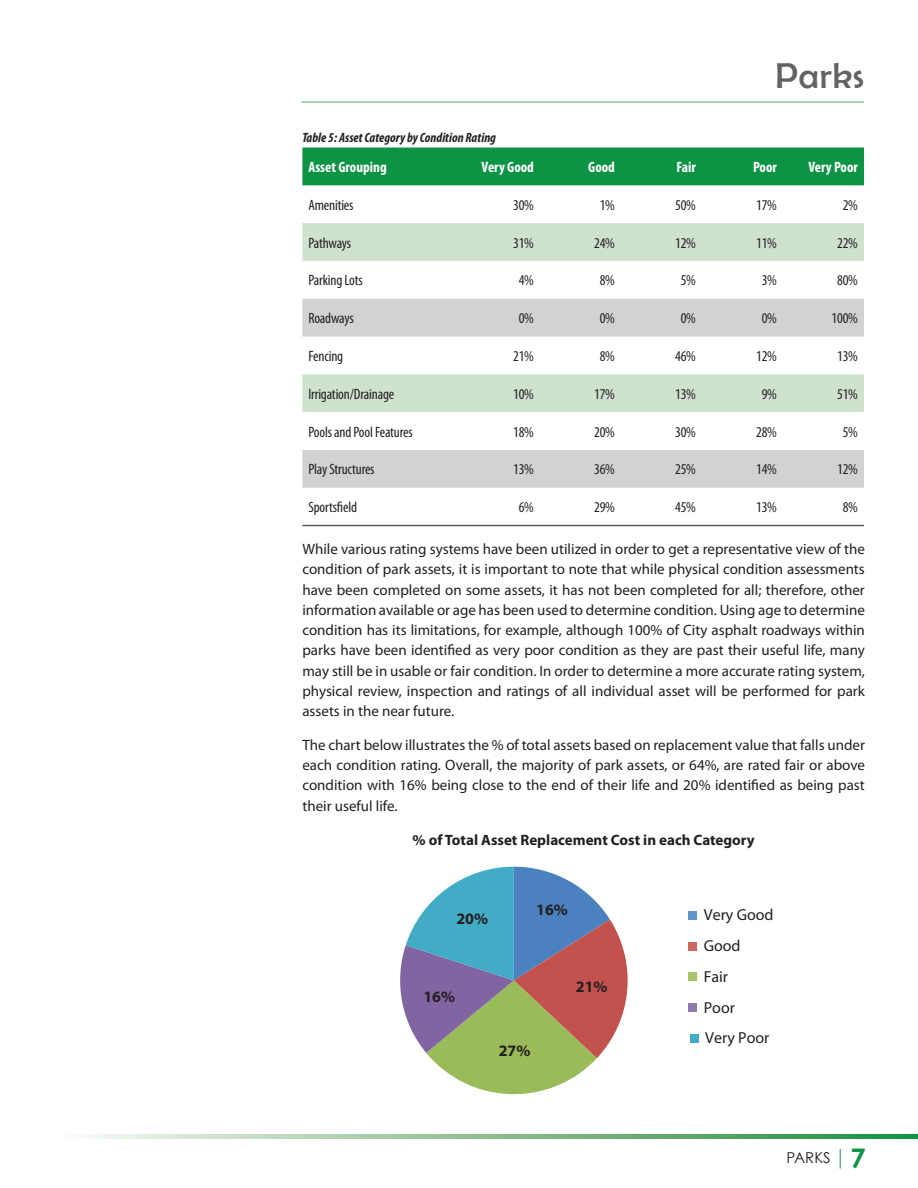
<style>
.page{position:relative;width:918px;height:1188px;background:#fff}
.page>*{position:absolute;margin:0;border:0;box-sizing:border-box;transform-origin:0 0}
.t1{font:36px "Berlin Sans FB";letter-spacing:.025em;color:#636366}
.t2{font:15.9px/30.8px "Myriad Pro";color:#231f20}
.t3{font:700 15.9px "Myriad Pro";color:#231f20}
.t4{font:15px/20.2px "Myriad Pro";color:#231f20;text-align:justify}
.table_-_content{font:condensed 15px "Myriad Pro";letter-spacing:-.01em;color:#231f20}
.table_heading{font:700 15px "Myriad Pro";color:#231f20}
.table_-_head{font:700 condensed 15px "Myriad Pro";color:#fff}
.t5{font:15px "Century Gothic";color:#231f20}
.table_heading-2{font:italic 700 condensed 13.5px "Myriad Pro";color:#231f20}
.s1{font-weight:700;font-size:27px;color:#0d9344}
</style>
<div class="page">
<svg style="left:85px;top:1134px;width:833px;height:4px;background:#88be91"></svg>
<hr style="left:302px;top:102px;width:562px;height:1px;background:#5ca767">
<svg style="left:840px;top:1149px;width:1px;height:20px"></svg>
<div style="left:302px;top:148px;width:562px;height:37px;background:#0d9344"></div>
<svg style="left:302px;top:223px;width:562px;height:76px"></svg>
<svg style="left:302px;top:299px;width:562px;height:189px"></svg>
<hr style="left:302px;top:525px;width:157px;height:1px;background:#57585a">
<hr style="left:459px;top:525px;width:81px;height:1px;background:#57585a">
<hr style="left:540px;top:525px;width:81px;height:1px;background:#57585a">
<hr style="left:621px;top:525px;width:81px;height:1px;background:#57585a">
<hr style="left:702px;top:525px;width:81px;height:1px;background:#57585a">
<hr style="left:783px;top:525px;width:81px;height:1px;background:#57585a">
<div style="left:688px;top:911px;width:9px;height:8px;background:#6095ca"></div>
<div style="left:688px;top:942px;width:9px;height:8px;background:#ce6760"></div>
<div style="left:688px;top:973px;width:9px;height:8px;background:#aac46c"></div>
<div style="left:688px;top:1004px;width:9px;height:8px;background:#927ab1"></div>
<div style="left:690px;top:1034px;width:8px;height:8px;background:#42abc5"></div>
<svg style="left:400px;top:867px;width:228px;height:228px"></svg>
<h1 class="t1" style="left:776px;top:55px;width:90px">Parks</h1>
<p class="table_heading-2" style="left:302px;top:129px;width:195px">Table 5: Asset Category by Condition Rating</p>
<p class="table_-_head" style="left:308px;top:158px;width:80px">Asset Grouping</p>
<p class="table_-_head" style="left:482px;top:158px;width:54px">Very Good</p>
<p class="table_-_head" style="left:588px;top:158px;width:28px">Good</p>
<p class="table_-_head" style="left:676px;top:158px;width:21px">Fair</p>
<p class="table_-_head" style="left:753px;top:158px;width:25px">Poor</p>
<p class="table_-_head" style="left:808px;top:158px;width:51px">Very Poor</p>
<p class="table_-_content" style="left:308px;top:196px;width:47px">Amenities</p>
<p class="table_-_content" style="left:513px;top:196px;width:22px">30%</p>
<p class="table_-_content" style="left:600px;top:196px;width:17px">1%</p>
<p class="table_-_content" style="left:675px;top:196px;width:22px">50%</p>
<p class="table_-_content" style="left:756px;top:196px;width:22px">17%</p>
<p class="table_-_content" style="left:843px;top:196px;width:17px">2%</p>
<p class="table_-_content" style="left:308px;top:234px;width:44px">Pathways</p>
<p class="table_-_content" style="left:513px;top:234px;width:22px">31%</p>
<p class="table_-_content" style="left:594px;top:234px;width:22px">24%</p>
<p class="table_-_content" style="left:675px;top:234px;width:22px">12%</p>
<p class="table_-_content" style="left:756px;top:234px;width:22px">11%</p>
<p class="table_-_content" style="left:837px;top:234px;width:22px">22%</p>
<p class="table_-_content" style="left:308px;top:271px;width:56px">Parking Lots</p>
<p class="table_-_content" style="left:519px;top:271px;width:17px">4%</p>
<p class="table_-_content" style="left:600px;top:271px;width:17px">8%</p>
<p class="table_-_content" style="left:681px;top:271px;width:17px">5%</p>
<p class="table_-_content" style="left:762px;top:271px;width:17px">3%</p>
<p class="table_-_content" style="left:837px;top:271px;width:22px">80%</p>
<p class="table_-_content" style="left:308px;top:309px;width:47px">Roadways</p>
<p class="table_-_content" style="left:519px;top:309px;width:17px">0%</p>
<p class="table_-_content" style="left:600px;top:309px;width:17px">0%</p>
<p class="table_-_content" style="left:681px;top:309px;width:17px">0%</p>
<p class="table_-_content" style="left:762px;top:309px;width:17px">0%</p>
<p class="table_-_content" style="left:831px;top:309px;width:28px">100%</p>
<p class="table_-_content" style="left:308px;top:347px;width:36px">Fencing</p>
<p class="table_-_content" style="left:513px;top:347px;width:22px">21%</p>
<p class="table_-_content" style="left:600px;top:347px;width:17px">8%</p>
<p class="table_-_content" style="left:675px;top:347px;width:22px">46%</p>
<p class="table_-_content" style="left:756px;top:347px;width:22px">12%</p>
<p class="table_-_content" style="left:837px;top:347px;width:22px">13%</p>
<p class="table_-_content" style="left:308px;top:385px;width:87px">Irrigation/Drainage</p>
<p class="table_-_content" style="left:513px;top:385px;width:22px">10%</p>
<p class="table_-_content" style="left:594px;top:385px;width:22px">17%</p>
<p class="table_-_content" style="left:675px;top:385px;width:22px">13%</p>
<p class="table_-_content" style="left:762px;top:385px;width:17px">9%</p>
<p class="table_-_content" style="left:837px;top:385px;width:22px">51%</p>
<p class="table_-_content" style="left:308px;top:423px;width:106px">Pools and Pool Features</p>
<p class="table_-_content" style="left:513px;top:423px;width:22px">18%</p>
<p class="table_-_content" style="left:594px;top:423px;width:22px">20%</p>
<p class="table_-_content" style="left:675px;top:423px;width:22px">30%</p>
<p class="table_-_content" style="left:756px;top:423px;width:22px">28%</p>
<p class="table_-_content" style="left:843px;top:423px;width:17px">5%</p>
<p class="table_-_content" style="left:308px;top:460px;width:68px">Play Structures</p>
<p class="table_-_content" style="left:513px;top:460px;width:22px">13%</p>
<p class="table_-_content" style="left:594px;top:460px;width:22px">36%</p>
<p class="table_-_content" style="left:675px;top:460px;width:22px">25%</p>
<p class="table_-_content" style="left:756px;top:460px;width:22px">14%</p>
<p class="table_-_content" style="left:837px;top:460px;width:22px">12%</p>
<p class="table_-_content" style="left:308px;top:498px;width:50px">Sportsfield</p>
<p class="table_-_content" style="left:519px;top:498px;width:17px">6%</p>
<p class="table_-_content" style="left:594px;top:498px;width:22px">29%</p>
<p class="table_-_content" style="left:675px;top:498px;width:22px">45%</p>
<p class="table_-_content" style="left:756px;top:498px;width:22px">13%</p>
<p class="table_-_content" style="left:843px;top:498px;width:17px">8%</p>
<p class="t4" style="left:302px;top:539px;width:564px">While various rating systems have been utilized in order to get a representative view of the condition of park assets, it is important to note that while physical condition assessments have been completed on some assets, it has not been completed for all; therefore, other information available or age has been used to determine condition. Using age to determine condition has its limitations, for example, although 100% of City asphalt roadways within parks have been identified as very poor condition as they are past their useful life, many may still be in usable or fair condition. In order to determine a more accurate rating system, physical review, inspection and ratings of all individual asset will be performed for park assets in the near future.</p>
<p class="t4" style="left:302px;top:734px;width:564px">The chart below illustrates the % of total assets based on replacement value that falls under each condition rating. Overall, the majority of park assets, or 64%, are rated fair or above condition with 16% being close to the end of their life and 20% identified as being past their useful life.</p>
<p class="table_heading" style="left:413px;top:830px;width:344px">% of Total Asset Replacement Cost in each Category</p>
<p class="t3" style="left:456px;top:908px;width:33px">20%</p>
<p class="t3" style="left:536px;top:900px;width:33px">16%</p>
<p class="t3" style="left:423px;top:986px;width:33px">16%</p>
<p class="t3" style="left:499px;top:1041px;width:33px">27%</p>
<p class="t3" style="left:576px;top:976px;width:33px">21%</p>
<p class="t2" style="left:704px;top:899px;width:71px">Very Good<br>Good<br>Fair<br>Poor<br>Very Poor</p>
<p class="t5" style="left:786px;top:1149px;width:81px">PARKS <span class="s1">7</span></p>
</div>
